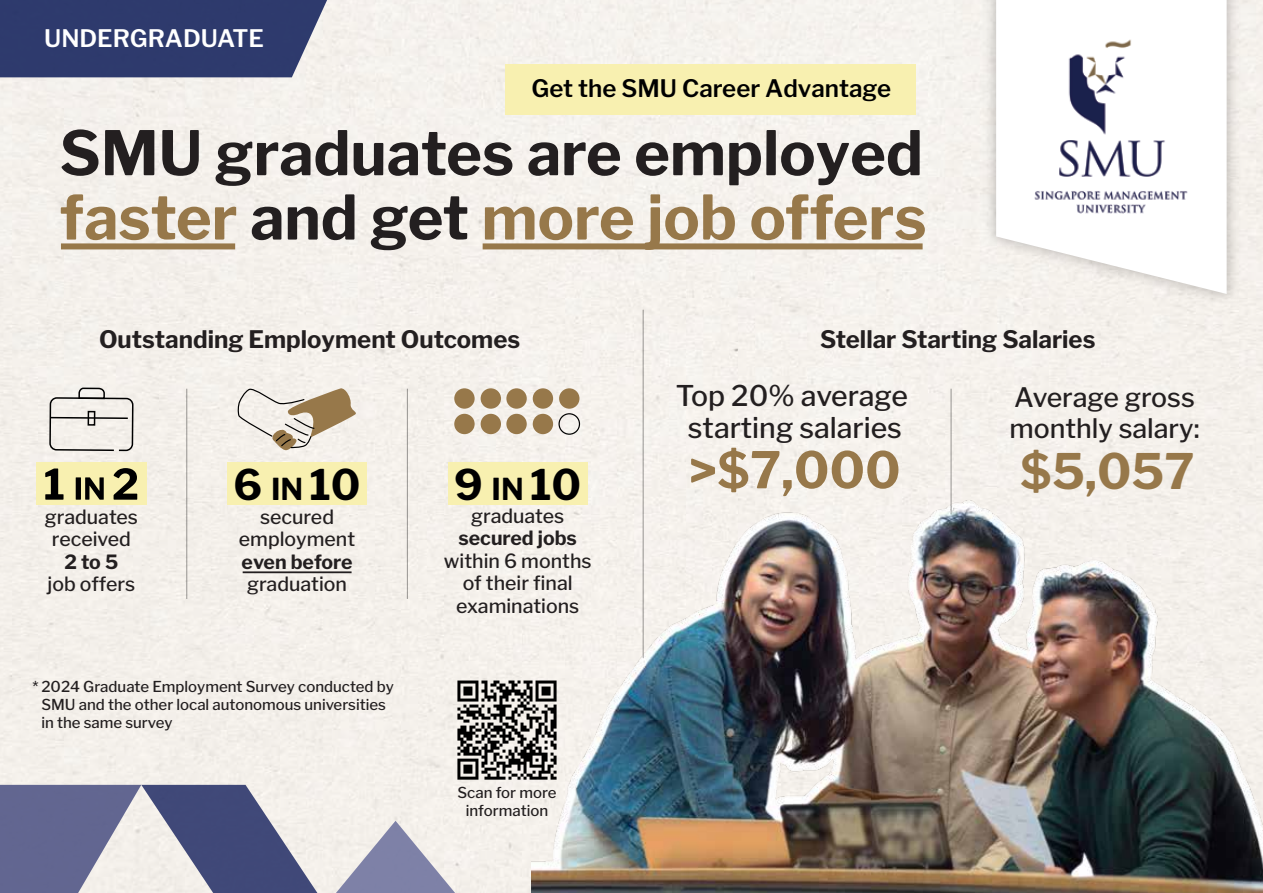
<style>
.page{position:relative;width:1263px;height:893px;background:#fff}
.page>*{position:absolute;margin:0;border:0;box-sizing:border-box;transform-origin:0 0}
.t1{font:700 60.9px/64.3px "Libre Franklin";color:#231f20}
.t2{font:700 50.25px "Libre Franklin";color:#97784a}
.t3{font:700 48.6px "Libre Franklin";color:#97784a}
.t4{font:700 42px "Libre Franklin";color:#000}
.t5{font:500 28.35px/32.4px "Libre Franklin";color:#231f20;text-align:center}
.t6{font:500 26.7px/31.2px "Libre Franklin";color:#231f20}
.t7{font:700 24px "Libre Franklin";color:#231f20}
.t8{font:600 24px "Libre Franklin";color:#000}
.t9{font:600 24px "Libre Franklin";color:#fff}
.t10{font:500 19.5px/22.5px "Libre Franklin";color:#231f20;text-align:center}
.t11{font:700 19.5px "Libre Franklin";color:#231f20}
.t12{font:500 15px/18px "Libre Franklin";color:#231f20}
.s1{color:#97784a}
.s2{font-size:30px}
</style>
<div class="page">
<div style="left:0;top:0;width:1263px;height:680px;background:#f5f1ec"></div>
<img style="left:531px;top:426px;width:732px;height:467px">
<div style="left:36px;top:463px;width:110px;height:42px;background:#f8f0b0"></div>
<div style="left:227px;top:463px;width:140px;height:42px;background:#f8f0b0"></div>
<div style="left:448px;top:463px;width:139px;height:42px;background:#f8f0b0"></div>
<hr style="left:950px;top:389px;width:2px;height:125px;background:#000">
<hr style="left:186px;top:389px;width:1px;height:210px;background:#000">
<hr style="left:643px;top:310px;width:1px;height:348px;background:#000">
<hr style="left:407px;top:389px;width:1px;height:210px;background:#000">
<svg style="left:45px;top:471px;width:4px;height:29px"></svg>
<svg style="left:134px;top:471px;width:3px;height:29px"></svg>
<svg style="left:49px;top:77px;width:85px;height:603px;background:#ece9e0"></svg>
<svg style="left:49px;top:416px;width:80px;height:4px"></svg>
<svg style="left:78px;top:387px;width:28px;height:13px"></svg>
<div style="left:88px;top:411px;width:7px;height:15px;border:2px solid #000"></div>
<div style="left:454px;top:388px;width:21px;height:21px;background:#97784a;border-radius:50%"></div>
<div style="left:481px;top:388px;width:20px;height:21px;background:#97784a;border-radius:50%"></div>
<div style="left:506px;top:388px;width:21px;height:21px;background:#97784a;border-radius:50%"></div>
<div style="left:533px;top:388px;width:20px;height:21px;background:#97784a;border-radius:50%"></div>
<div style="left:559px;top:388px;width:20px;height:21px;background:#97784a;border-radius:50%"></div>
<div style="left:454px;top:414px;width:21px;height:20px;background:#97784a;border-radius:50%"></div>
<div style="left:481px;top:414px;width:20px;height:20px;background:#97784a;border-radius:50%"></div>
<div style="left:506px;top:414px;width:21px;height:20px;background:#97784a;border-radius:50%"></div>
<div style="left:533px;top:414px;width:20px;height:20px;background:#97784a;border-radius:50%"></div>
<div style="left:558px;top:413px;width:22px;height:22px;border:1px solid #000;border-radius:50%"></div>
<svg style="left:236px;top:387px;width:121px;height:63px;background:#d4c9ba"></svg>
<hr style="left:243px;top:571px;width:109px;height:2px;background:#231f20">
<div style="left:61px;top:243px;width:174px;height:6px;background:#97784a"></div>
<div style="left:483px;top:243px;width:439px;height:6px;background:#97784a"></div>
<div style="left:505px;top:64px;width:410px;height:51px;background:#f8f0b0"></div>
<div style="left:0;top:0;width:333px;height:77px;background:#2e3a6d"></div>
<img style="left:977px;top:0;width:269px;height:314px">
<svg style="left:996px;top:0;width:230px;height:294px"></svg>
<img style="left:1032px;top:35px;width:159px;height:182px">
<svg style="left:0;top:680px;width:556px;height:213px;background:#c4c2c9"></svg>
<h3 class="t9" style="left:44px;top:23px;width:221px">UNDERGRADUATE</h3>
<h3 class="t8" style="left:531px;top:74px;width:361px">Get the SMU Career Advantage</h3>
<h1 class="t1" style="left:60px;top:121px;width:868px">SMU graduates are employed <span class="s1">faster</span> and get <span class="s1">more job offers</span></h1>
<h3 class="t7" style="left:99px;top:325px;width:423px">Outstanding Employment Outcomes</h3>
<h3 class="t7" style="left:820px;top:325px;width:277px">Stellar Starting Salaries</h3>
<h3 class="t10" style="left:45px;top:505px;width:95px">graduates received</h3>
<h3 class="t11" style="left:65px;top:550px;width:55px">2 to 5</h3>
<h3 class="t10" style="left:48px;top:573px;width:89px">job offers</h3>
<h3 class="t4" style="left:234px;top:459px;width:128px">6 <span class="s2">IN</span> 10</h3>
<h3 class="t10" style="left:239px;top:505px;width:118px">secured employment</h3>
<h3 class="t11" style="left:242px;top:550px;width:112px">even before</h3>
<h3 class="t10" style="left:247px;top:573px;width:101px">graduation</h3>
<p class="t12" style="left:41px;top:677px;width:354px;text-indent:-9px">* 2024 Graduate Employment Survey conducted by<br>SMU and the other local autonomous universities in the same survey</p>
<h3 class="t4" style="left:454px;top:459px;width:128px">9 <span class="s2">IN</span> 10</h3>
<h3 class="t10" style="left:471px;top:504px;width:95px">graduates</h3>
<h3 class="t11" style="left:458px;top:526px;width:120px">secured jobs</h3>
<h3 class="t10" style="left:444px;top:549px;width:149px">within 6 months of their final examinations</h3>
<p class="t12" style="left:457px;top:783px;width:100px;text-align:center">Scan for more information</p>
<h3 class="t5" style="left:676px;top:379px;width:234px">Top 20% average starting salaries</h3>
<h3 class="t6" style="left:1009px;top:382px;width:192px">Average gross monthly salary:</h3>
<h2 class="t2" style="left:688px;top:440px;width:214px">&gt;$7,000</h2>
<h3 class="t3" style="left:1020px;top:442px;width:176px">$5,057</h3>
</div>
